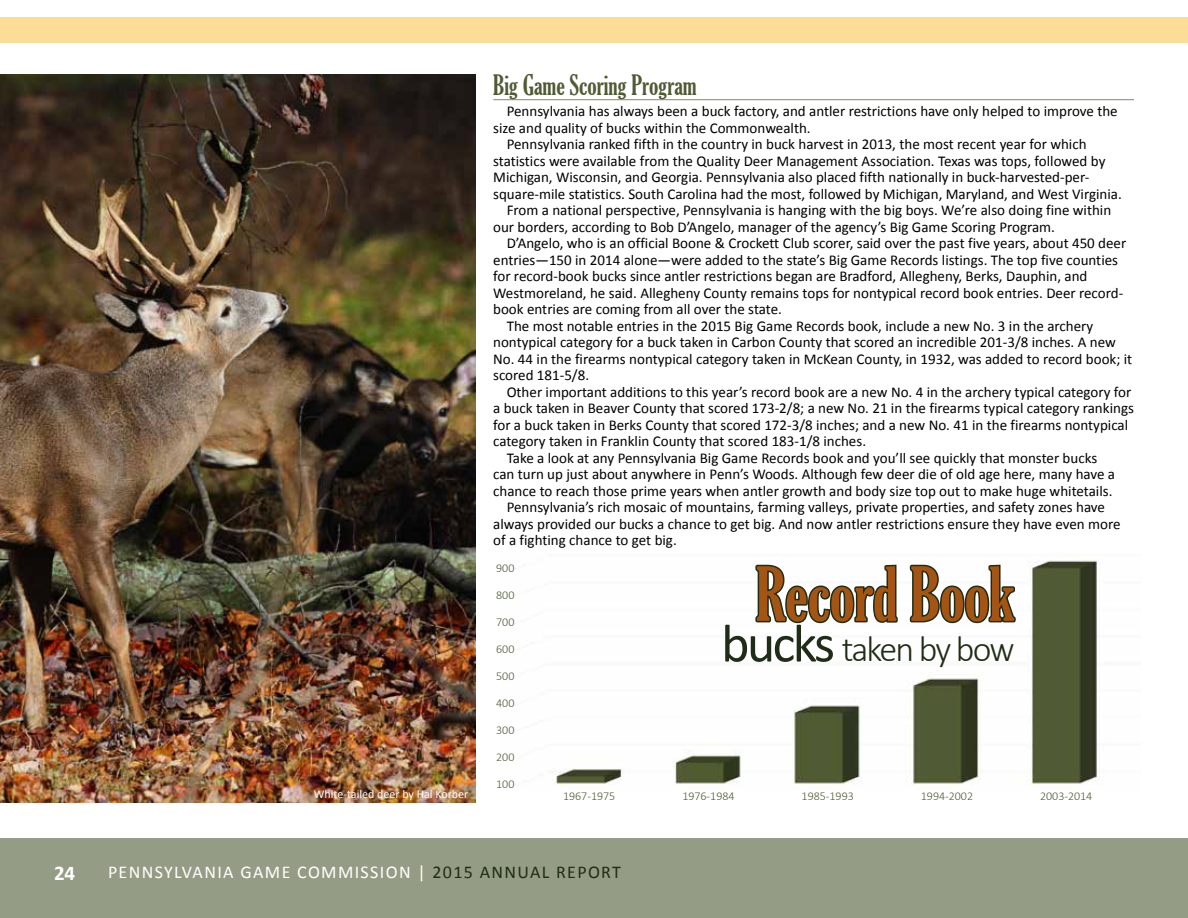
<style>
.page{position:relative;width:1188px;height:918px;background:#fff}
.page>*{position:absolute;margin:0;border:0;box-sizing:border-box;transform-origin:0 0}
.t1{font:extra-condensed 72px "Gloucester";color:#a45514}
.t2{font:300 36px "Calibri";letter-spacing:-.055em;color:#1f2d16}
.t3{font:extra-condensed 27px "Gloucester";color:#4f5b34}
.t4{font:700 21px "Calibri";color:#fff}
.t5{font:18px "Calibri";letter-spacing:.075em;color:#fff}
.t6{font:15px "Calibri";color:#000}
.t7{font:300 12px "Calibri";color:#4f5b34}
.t8{font:12px "Calibri";color:#fff}
.s1{font-weight:400;font-size:54px}
.s2{color:#1f2d16}
</style>
<div class="page">
<div style="left:0;top:838px;width:1188px;height:80px;background:#959c85"></div>
<div style="left:0;top:17px;width:1188px;height:25px;background:#fbdd97"></div>
<hr style="left:493px;top:99px;width:641px;height:1px;background:#828869">
<img style="left:552px;top:560px;width:552px;height:227px">
<svg style="left:753px;top:563px;width:146px;height:62px"></svg>
<svg style="left:907px;top:563px;width:110px;height:62px"></svg>
<img style="left:0;top:74px;width:475px;height:728px">
<h3 class="t3" style="left:493px;top:70px;width:205px">Big Game Scoring Program</h3>
<p class="t6" style="left:507px;top:102px;width:613px">Pennsylvania has always been a buck factory, and antler restrictions have only helped to improve the</p>
<p class="t6" style="left:493px;top:118px;width:319px">size and quality of bucks within the Commonwealth.</p>
<p class="t6" style="left:507px;top:135px;width:581px">Pennsylvania ranked fifth in the country in buck harvest in 2013, the most recent year for which</p>
<p class="t6" style="left:493px;top:151px;width:614px">statistics were available from the Quality Deer Management Association. Texas was tops, followed by</p>
<p class="t6" style="left:493px;top:168px;width:598px">Michigan, Wisconsin, and Georgia. Pennsylvania also placed fifth nationally in buck-harvested-per-</p>
<p class="t6" style="left:493px;top:184px;width:630px">square-mile statistics. South Carolina had the most, followed by Michigan, Maryland, and West Virginia.</p>
<p class="t6" style="left:507px;top:201px;width:606px">From a national perspective, Pennsylvania is hanging with the big boys. We’re also doing fine within</p>
<p class="t6" style="left:493px;top:217px;width:563px">our borders, according to Bob D’Angelo, manager of the agency’s Big Game Scoring Program.</p>
<p class="t6" style="left:507px;top:234px;width:621px">D’Angelo, who is an official Boone &amp; Crockett Club scorer, said over the past five years, about 450 deer</p>
<p class="t6" style="left:493px;top:250px;width:626px">entries—150 in 2014 alone—were added to the state’s Big Game Records listings. The top five counties</p>
<p class="t6" style="left:493px;top:267px;width:596px">for record-book bucks since antler restrictions began are Bradford, Allegheny, Berks, Dauphin, and</p>
<p class="t6" style="left:493px;top:283px;width:632px">Westmoreland, he said. Allegheny County remains tops for nontypical record book entries. Deer record-</p>
<p class="t6" style="left:493px;top:300px;width:290px">book entries are coming from all over the state.</p>
<p class="t6" style="left:507px;top:316px;width:588px">The most notable entries in the 2015 Big Game Records book, include a new No. 3 in the archery</p>
<p class="t6" style="left:493px;top:333px;width:624px">nontypical category for a buck taken in Carbon County that scored an incredible 201-3/8 inches. A new</p>
<p class="t6" style="left:493px;top:349px;width:641px">No. 44 in the firearms nontypical category taken in McKean County, in 1932, was added to record book; it</p>
<p class="t6" style="left:493px;top:366px;width:97px">scored 181-5/8.</p>
<p class="t6" style="left:507px;top:382px;width:626px">Other important additions to this year’s record book are a new No. 4 in the archery typical category for</p>
<p class="t6" style="left:493px;top:399px;width:642px">a buck taken in Beaver County that scored 173-2/8; a new No. 21 in the firearms typical category rankings</p>
<p class="t6" style="left:493px;top:415px;width:637px">for a buck taken in Berks County that scored 172-3/8 inches; and a new No. 41 in the firearms nontypical</p>
<p class="t6" style="left:493px;top:432px;width:374px">category taken in Franklin County that scored 183-1/8 inches.</p>
<p class="t6" style="left:507px;top:448px;width:592px">Take a look at any Pennsylvania Big Game Records book and you’ll see quickly that monster bucks</p>
<p class="t6" style="left:493px;top:465px;width:623px">can turn up just about anywhere in Penn’s Woods. Although few deer die of old age here, many have a</p>
<p class="t6" style="left:493px;top:481px;width:621px">chance to reach those prime years when antler growth and body size top out to make huge whitetails.</p>
<p class="t6" style="left:507px;top:498px;width:600px">Pennsylvania’s rich mosaic of mountains, farming valleys, private properties, and safety zones have</p>
<p class="t6" style="left:493px;top:514px;width:629px">always provided our bucks a chance to get big. And now antler restrictions ensure they have even more</p>
<p class="t6" style="left:493px;top:531px;width:185px">of a fighting chance to get big.</p>
<h1 class="t1" style="left:756px;top:553px;width:260px">Record Book</h1>
<h2 class="t2" style="left:721px;top:627px;width:295px"><span class="s1">bucks</span> taken by bow</h2>
<p class="t7" style="left:496px;top:561px;width:20px">900</p>
<p class="t7" style="left:496px;top:588px;width:20px">800</p>
<p class="t7" style="left:496px;top:615px;width:20px">700</p>
<p class="t7" style="left:496px;top:642px;width:20px">600</p>
<p class="t7" style="left:496px;top:669px;width:20px">500</p>
<p class="t7" style="left:496px;top:696px;width:20px">400</p>
<p class="t7" style="left:496px;top:723px;width:20px">300</p>
<p class="t7" style="left:496px;top:750px;width:20px">200</p>
<p class="t7" style="left:496px;top:777px;width:20px">100</p>
<p class="t8" style="left:314px;top:787px;width:156px">White-tailed deer by Hal Korber</p>
<p class="t7" style="left:563px;top:789px;width:54px">1967-1975</p>
<p class="t7" style="left:682px;top:789px;width:54px">1976-1984</p>
<p class="t7" style="left:802px;top:789px;width:54px">1985-1993</p>
<p class="t7" style="left:921px;top:789px;width:54px">1994-2002</p>
<p class="t7" style="left:1040px;top:788px;width:54px">2003-2014</p>
<h3 class="t4" style="left:54px;top:860px;width:23px">24</h3>
<p class="t5" style="left:108px;top:860px;width:514px">PENNSYLVANIA GAME COMMISSION | <span class="s2">2015 ANNUAL REPORT</span></p>
</div>
